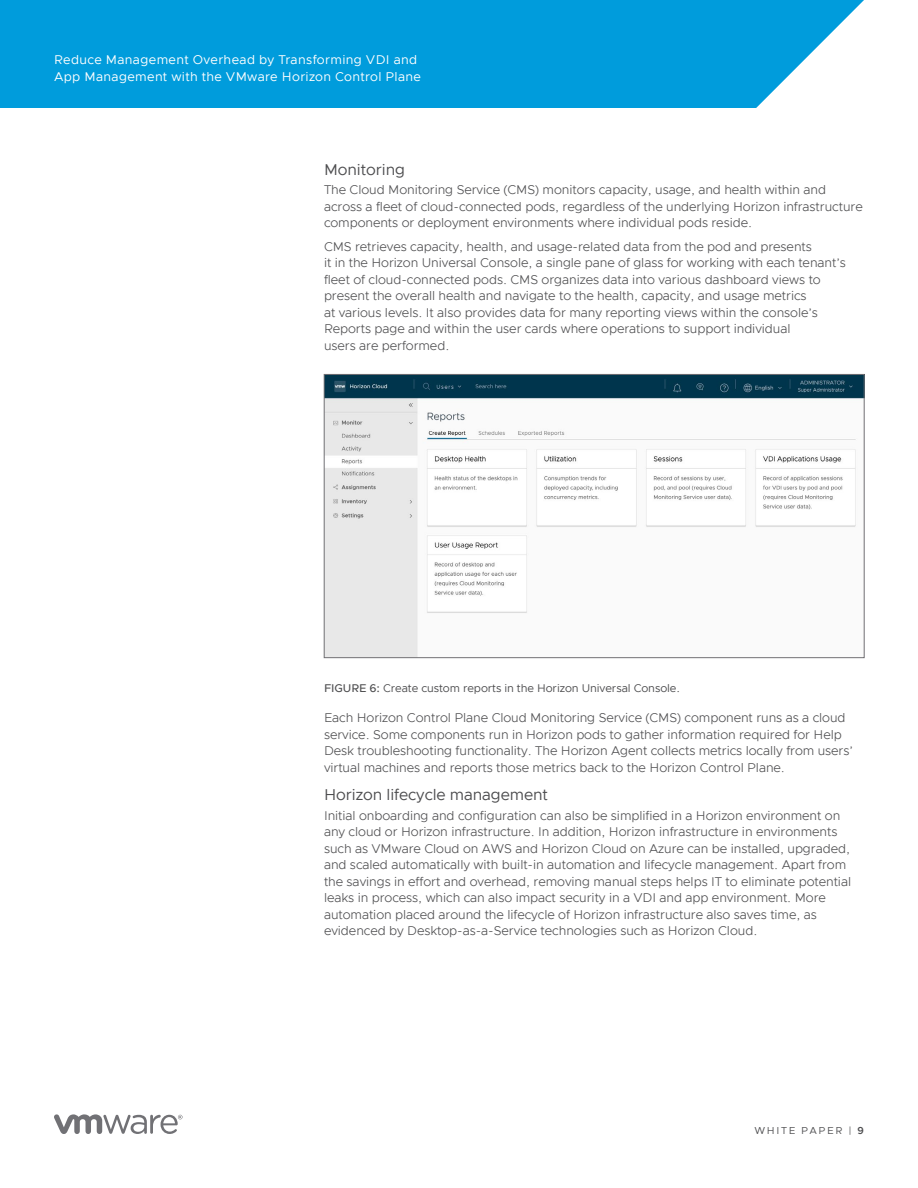
<style>
.page{position:relative;width:918px;height:1188px;background:#fff}
.page>*{position:absolute;margin:0;border:0;box-sizing:border-box;transform-origin:0 0}
._4a__SUBHEAD_2{font:15.75px "Metropolis";letter-spacing:-.005em;color:#4d4d4f}
._3a__BODY_TEXT{font:300 12.75px/16.5px "Metropolis";letter-spacing:-.005em;color:#4d4d4f}
.t1{font:12.75px/17.2px "Metropolis";letter-spacing:.025em;color:#fff}
._7a__CAPTION_BODY{font:11.25px "Metropolis";letter-spacing:-.005em;color:#4d4d4f}
.t2{font:10.2px "Metropolis";letter-spacing:.165em;color:#4d4d4f}
.s1{font-weight:500}
.s2{font-weight:600}
</style>
<div class="page">
<div style="left:0;top:0;width:864px;height:108px;background:#009cdc"></div>
<svg style="left:54px;top:1114px;width:129px;height:20px"></svg>
<img style="left:326px;top:376px;width:536px;height:280px">
<div style="left:324px;top:374px;width:540px;height:284px;border:1px solid #717074"></div>
<p class="t1" style="left:54px;top:51px;width:369px">Reduce Management Overhead by Transforming VDI and<br>App Management with the VMware Horizon Control Plane</p>
<p class="_4a__SUBHEAD_2" style="left:324px;top:159px;width:83px">Monitoring</p>
<p class="_3a__BODY_TEXT" style="left:324px;top:182px;width:540px">The Cloud Monitoring Service (CMS) monitors capacity, usage, and health within and across a fleet of cloud-connected pods, regardless of the underlying Horizon infrastructure components or deployment environments where individual pods reside.</p>
<p class="_3a__BODY_TEXT" style="left:324px;top:238px;width:523px">CMS retrieves capacity, health, and usage-related data from the pod and presents<br>it in the Horizon Universal Console, a single pane of glass for working with each tenant’s fleet of cloud-connected pods. CMS organizes data into various dashboard views to present the overall health and navigate to the health, capacity, and usage metrics<br>at various levels. It also provides data for many reporting views within the console’s Reports page and within the user cards where operations to support individual<br>users are performed.</p>
<p class="_7a__CAPTION_BODY" style="left:324px;top:682px;width:355px"><span class="s1">FIGUR E 6:</span> Create custom reports in the Horizon Universal Console.</p>
<p class="_3a__BODY_TEXT" style="left:324px;top:710px;width:531px">Each Horizon Control Plane Cloud Monitoring Service (CMS) component runs as a cloud service. Some components run in Horizon pods to gather information required for Help Desk troubleshooting functionality. The Horizon Agent collects metrics locally from users’ virtual machines and reports those metrics back to the Horizon Control Plane.</p>
<p class="_4a__SUBHEAD_2" style="left:324px;top:785px;width:225px">Horizon lifecycle management</p>
<p class="_3a__BODY_TEXT" style="left:324px;top:807px;width:529px">Initial onboarding and configuration can also be simplified in a Horizon environment on any cloud or Horizon infrastructure. In addition, Horizon infrastructure in environments such as VMware Cloud on AWS and Horizon Cloud on Azure can be installed, upgraded, and scaled automatically with built-in automation and lifecycle management. Apart from the savings in effort and overhead, removing manual steps helps IT to eliminate potential leaks in process, which can also impact security in a VDI and app environment. More automation placed around the lifecycle of Horizon infrastructure also saves time, as evidenced by Desktop-as-a-Service technologies such as Horizon Cloud.</p>
<p class="t2" style="left:754px;top:1124px;width:111px">WHITE PAPER | <span class="s2">9</span></p>
</div>
